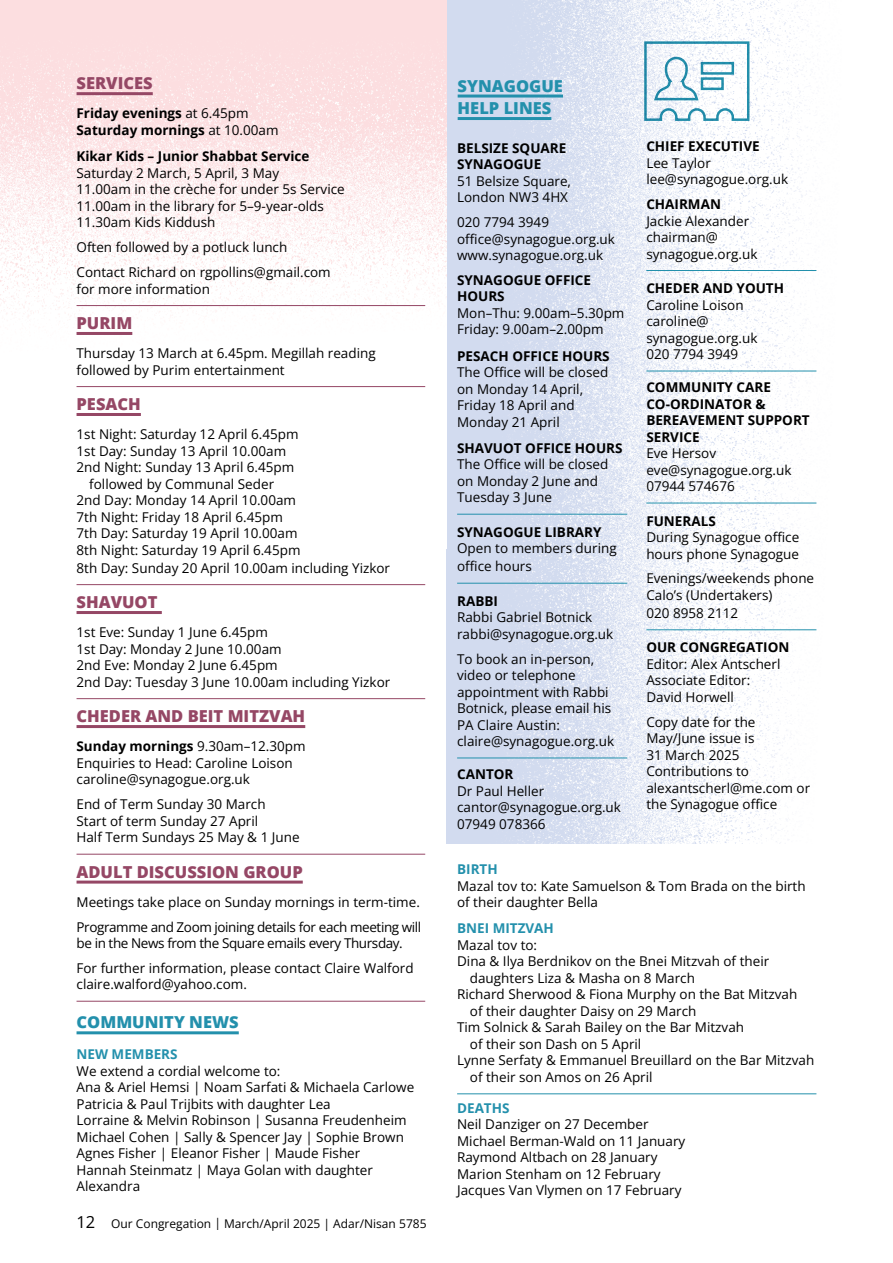
<style>
.page{position:relative;width:893px;height:1263px;background:#fff}
.page>*{position:absolute;margin:0;border:0;box-sizing:border-box;transform-origin:0 0}
.t1{font:800 16.5px "Open Sans";color:#954765}
.t2{font:800 16.5px/22.5px "Open Sans";color:#2390ac}
.t3{font:13.5px/16.5px "Open Sans";color:#000}
.t4{font:700 13.5px/16.5px "Open Sans";color:#000}
.t5{font:13.5px/24.8px "Open Sans";letter-spacing:-.03em;color:#000}
.t6{font:700 13.5px "Open Sans";color:#2390ac}
.t7{font:12px "Open Sans";color:#000}
.s1{font-weight:400}
.s2{font-weight:700}
.s3{font-size:16.5px}
</style>
<div class="page">
<img style="left:446px;top:0;width:371px;height:843px">
<img style="left:0;top:0;width:446px;height:416px">
<hr style="left:77px;top:1031px;width:162px;height:3px;background:#2390ac">
<svg style="left:643px;top:40px;width:108px;height:82px"></svg>
<hr style="left:458px;top:95px;width:105px;height:3px;background:#2390ac">
<hr style="left:458px;top:117px;width:93px;height:3px;background:#2390ac">
<hr style="left:77px;top:92px;width:76px;height:3px;background:#954765">
<hr style="left:77px;top:305px;width:348px;height:1px;background:#954765">
<hr style="left:77px;top:332px;width:55px;height:3px;background:#954765">
<hr style="left:77px;top:386px;width:348px;height:1px;background:#954765">
<hr style="left:77px;top:413px;width:64px;height:3px;background:#954765">
<hr style="left:77px;top:584px;width:348px;height:1px;background:#954765">
<hr style="left:77px;top:611px;width:85px;height:3px;background:#954765">
<hr style="left:77px;top:698px;width:348px;height:1px;background:#954765">
<hr style="left:77px;top:725px;width:228px;height:3px;background:#954765">
<hr style="left:77px;top:854px;width:348px;height:1px;background:#954765">
<hr style="left:77px;top:880px;width:226px;height:3px;background:#954765">
<hr style="left:77px;top:1001px;width:348px;height:1px;background:#954765">
<hr style="left:457px;top:514px;width:170px;height:1px;background:#2390ac">
<hr style="left:457px;top:583px;width:170px;height:1px;background:#2390ac">
<hr style="left:457px;top:758px;width:170px;height:1px;background:#2390ac">
<hr style="left:646px;top:270px;width:170px;height:1px;background:#2390ac">
<hr style="left:646px;top:371px;width:170px;height:1px;background:#2390ac">
<hr style="left:646px;top:503px;width:170px;height:1px;background:#2390ac">
<hr style="left:646px;top:629px;width:170px;height:1px;background:#2390ac">
<hr style="left:457px;top:1093px;width:359px;height:1px;background:#2390ac">
<p class="t1" style="left:77px;top:71px;width:78px">SERVICES</p>
<p class="t4" style="left:77px;top:105px;width:204px">Friday evenings <span class="s1">at 6.45pm<br></span>Saturday mornings <span class="s1">at 10.00am</span></p>
<p class="t4" style="left:77px;top:148px;width:235px">Kikar Kids – Junior Shabbat Service</p>
<p class="t3" style="left:77px;top:164px;width:270px">Saturday 2 March, 5 April, 3 May<br>11.00am in the crèche for under 5s Service 11.00am in the library for 5–9-year-olds 11.30am Kids Kiddush</p>
<p class="t3" style="left:77px;top:234px;width:256px;line-height:25px">Often followed by a potluck lunch<br>Contact Richard on rgpollins@gmail.com</p>
<p class="t3" style="left:77px;top:280px;width:135px">for more information</p>
<p class="t1" style="left:77px;top:310px;width:57px">PURIM</p>
<p class="t3" style="left:77px;top:345px;width:301px">Thursday 13 March at 6.45pm. Megillah reading followed by Purim entertainment</p>
<p class="t1" style="left:77px;top:391px;width:66px">PESACH</p>
<p class="t3" style="left:77px;top:426px;width:224px">1st Night: Saturday 12 April 6.45pm</p>
<p class="t3" style="left:77px;top:442px;width:211px">1st Day: Sunday 13 April 10.00am</p>
<p class="t3" style="left:77px;top:459px;width:219px">2nd Night: Sunday 13 April 6.45pm</p>
<p class="t3" style="left:89px;top:475px;width:186px">followed by Communal Seder</p>
<p class="t3" style="left:77px;top:492px;width:221px">2nd Day: Monday 14 April 10.00am</p>
<p class="t3" style="left:77px;top:508px;width:208px">7th Night: Friday 18 April 6.45pm</p>
<p class="t3" style="left:77px;top:525px;width:223px">7th Day: Saturday 19 April 10.00am</p>
<p class="t3" style="left:77px;top:541px;width:225px">8th Night: Saturday 19 April 6.45pm</p>
<p class="t3" style="left:77px;top:559px;width:315px">8th Day: Sunday 20 April 10.00am including Yizkor</p>
<p class="t1" style="left:77px;top:589px;width:82px">SHAVUOT</p>
<p class="t3" style="left:77px;top:624px;width:315px">1st Eve: Sunday 1 June 6.45pm<br>1st Day: Monday 2 June 10.00am<br>2nd Eve: Monday 2 June 6.45pm<br>2nd Day: Tuesday 3 June 10.00am including Yizkor</p>
<p class="t1" style="left:77px;top:703px;width:230px">CHEDER AND BEIT MITZVAH</p>
<p class="t3" style="left:77px;top:738px;width:231px"><span class="s2">Sunday mornings</span> 9.30am–12.30pm<br>Enquiries to Head: Caroline Loison caroline@synagogue.org.uk</p>
<p class="t3" style="left:77px;top:796px;width:225px">End of Term Sunday 30 March<br>Start of term Sunday 27 April<br>Half Term Sundays 25 May &amp; 1 June</p>
<p class="t1" style="left:77px;top:859px;width:228px">ADULT DISCUSSION GROUP</p>
<p class="t5" style="left:77px;top:889px;width:346px">Meetings take place on Sunday mornings in term-time.<br>Programme and Zoom joining details for each meeting will</p>
<p class="t3" style="left:77px;top:930px;width:339px;line-height:24.8px">be in the News from the Square emails every Thursday.<br>For further information, please contact Claire Walford</p>
<p class="t3" style="left:77px;top:976px;width:172px">claire.walford@yahoo.com.</p>
<p class="t2" style="left:77px;top:1010px;width:164px">COMMUNITY NEWS</p>
<p class="t6" style="left:77px;top:1045px;width:103px">NEW MEMBERS</p>
<p class="t3" style="left:77px;top:1062px;width:339px">We extend a cordial welcome to:<br>Ana &amp; Ariel Hemsi | Noam Sarfati &amp; Michaela Carlowe Patricia &amp; Paul Trijbits with daughter Lea<br>Lorraine &amp; Melvin Robinson | Susanna Freudenheim Michael Cohen | Sally &amp; Spencer Jay | Sophie Brown Agnes Fisher | Eleanor Fisher | Maude Fisher<br>Hannah Steinmatz | Maya Golan with daughter Alexandra</p>
<p class="t7" style="left:77px;top:1216px;width:352px"><span class="s3">12</span> Our Congregation | March/April 2025 | Adar/Nisan 5785</p>
<p class="t2" style="left:458px;top:73px;width:107px">SYNAGOGUE<br>HELP LINES</p>
<p class="t4" style="left:457px;top:139px;width:111px">BELSIZE SQUARE<br>SYNAGOGUE</p>
<p class="t3" style="left:457px;top:172px;width:115px">51 Belsize Square,<br>London NW3 4HX</p>
<p class="t3" style="left:457px;top:214px;width:159px">020 7794 3949 office@synagogue.org.uk www.synagogue.org.uk</p>
<p class="t4" style="left:457px;top:271px;width:135px">SYNAGOGUE OFFICE<br>HOURS</p>
<p class="t3" style="left:457px;top:304px;width:169px">Mon–Thu: 9.00am–5.30pm<br>Friday: 9.00am–2.00pm</p>
<p class="t4" style="left:457px;top:347px;width:154px">PESACH OFFICE HOURS</p>
<p class="t3" style="left:457px;top:363px;width:153px">The Office will be closed on Monday 14 April,<br>Friday 18 April and<br>Monday 21 April</p>
<p class="t4" style="left:457px;top:439px;width:167px">SHAVUOT OFFICE HOURS</p>
<p class="t3" style="left:457px;top:456px;width:153px">The Office will be closed on Monday 2 June and<br>Tuesday 3 June</p>
<p class="t4" style="left:457px;top:523px;width:146px">SYNAGOGUE LIBRARY</p>
<p class="t3" style="left:457px;top:539px;width:161px;line-height:18px">Open to members during office hours</p>
<p class="t4" style="left:457px;top:592px;width:42px">RABBI</p>
<p class="t3" style="left:457px;top:609px;width:158px">Rabbi Gabriel Botnick rabbi@synagogue.org.uk</p>
<p class="t3" style="left:457px;top:650px;width:159px">To book an in-person, video or telephone appointment with Rabbi<br>Botnick, please email his<br>PA Claire Austin: claire@synagogue.org.uk</p>
<p class="t4" style="left:457px;top:765px;width:58px">CANTOR</p>
<p class="t3" style="left:457px;top:782px;width:165px">Dr Paul Heller cantor@synagogue.org.uk<br>07949 078366</p>
<p class="t4" style="left:646px;top:138px;width:115px">CHIEF EXECUTIVE</p>
<p class="t3" style="left:646px;top:154px;width:143px">Lee Taylor lee@synagogue.org.uk</p>
<p class="t4" style="left:646px;top:196px;width:76px">CHAIRMAN</p>
<p class="t3" style="left:646px;top:212px;width:113px">Jackie Alexander chairman@ synagogue.org.uk</p>
<p class="t4" style="left:646px;top:280px;width:139px">CHEDER AND YOUTH</p>
<p class="t3" style="left:646px;top:296px;width:113px">Caroline Loison caroline@ synagogue.org.uk<br>020 7794 3949</p>
<p class="t4" style="left:646px;top:379px;width:165px">COMMUNITY CARE<br>CO-ORDINATOR &amp;<br>BEREAVEMENT SUPPORT<br>SERVICE</p>
<p class="t3" style="left:646px;top:445px;width:147px">Eve Hersov eve@synagogue.org.uk<br>07944 574676</p>
<p class="t4" style="left:646px;top:512px;width:71px">FUNERALS</p>
<p class="t3" style="left:646px;top:529px;width:154px">During Synagogue office hours phone Synagogue</p>
<p class="t3" style="left:646px;top:570px;width:169px">Evenings/weekends phone<br>Calo’s (Undertakers)</p>
<p class="t3" style="left:646px;top:604px;width:93px">020 8958 2112</p>
<p class="t4" style="left:646px;top:639px;width:145px">OUR CONGREGATION</p>
<p class="t3" style="left:646px;top:655px;width:136px">Editor: Alex Antscherl<br>Associate Editor:<br>David Horwell</p>
<p class="t3" style="left:646px;top:713px;width:165px">Copy date for the<br>May/June issue is<br>31 March 2025<br>Contributions to alexantscherl@me.com or the Synagogue office</p>
<p class="t6" style="left:457px;top:860px;width:42px">BIRTH</p>
<p class="t3" style="left:457px;top:877px;width:350px">Mazal tov to: Kate Samuelson &amp; Tom Brada on the birth of their daughter Bella</p>
<p class="t6" style="left:457px;top:919px;width:98px">BNEI MITZVAH</p>
<p class="t3" style="left:457px;top:936px;width:82px">Mazal tov to:</p>
<p class="t3" style="left:457px;top:953px;width:314px">Dina &amp; Ilya Berdnikov on the Bnei Mitzvah of their</p>
<p class="t3" style="left:470px;top:969px;width:227px">daughters Liza &amp; Masha on 8 March</p>
<p class="t3" style="left:457px;top:986px;width:342px">Richard Sherwood &amp; Fiona Murphy on the Bat Mitzvah</p>
<p class="t3" style="left:470px;top:1002px;width:228px">of their daughter Daisy on 29 March</p>
<p class="t3" style="left:457px;top:1019px;width:289px">Tim Solnick &amp; Sarah Bailey on the Bar Mitzvah</p>
<p class="t3" style="left:470px;top:1035px;width:173px">of their son Dash on 5 April</p>
<p class="t3" style="left:457px;top:1052px;width:359px">Lynne Serfaty &amp; Emmanuel Breuillard on the Bar Mitzvah</p>
<p class="t3" style="left:470px;top:1068px;width:184px">of their son Amos on 26 April</p>
<p class="t6" style="left:457px;top:1098px;width:54px">DEATHS</p>
<p class="t3" style="left:457px;top:1116px;width:230px">Neil Danziger on 27 December<br>Michael Berman-Wald on 11 January<br>Raymond Altbach on 28 January<br>Marion Stenham on 12 February<br>Jacques Van Vlymen on 17 February</p>
</div>
